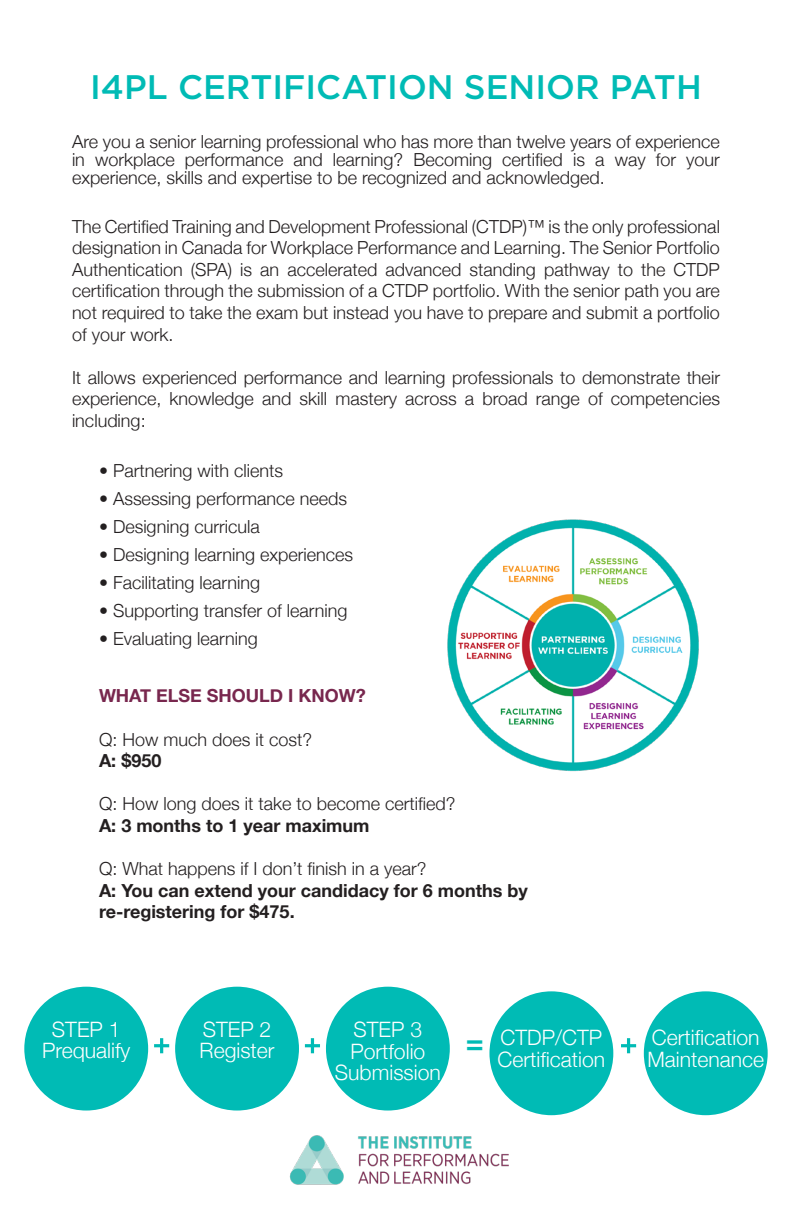
<style>
.page{position:relative;width:792px;height:1224px;background:#fff}
.page>*{position:absolute;margin:0;border:0;box-sizing:border-box;transform-origin:0 0}
.t1{font:500 34px "Gotham";color:#00bbb5}
.t2{font:700 30px "Helvetica Neue";color:#00bbb5}
.t3{font:300 21.2px/21.2px "Helvetica Neue";color:#fff}
.t4{font:300 18px/21.6px "Helvetica Neue";color:#231f20;text-align:justify}
.t5{font:700 18px "Helvetica Neue";color:#231f20}
.t6{font:700 18px "Helvetica Neue";color:#78274e}
</style>
<div class="page">
<img style="left:289px;top:1135px;width:220px;height:50px">
<div style="left:24px;top:987px;width:124px;height:124px;background:#00bbb5;border-radius:50%"></div>
<div style="left:175px;top:987px;width:124px;height:124px;background:#00bbb5;border-radius:50%"></div>
<div style="left:326px;top:987px;width:124px;height:124px;background:#00bbb5;border-radius:50%"></div>
<img style="left:447px;top:519px;width:252px;height:253px">
<div style="left:489px;top:991px;width:124px;height:124px;background:#00bbb5;border-radius:50%"></div>
<div style="left:644px;top:991px;width:124px;height:124px;background:#00bbb5;border-radius:50%"></div>
<svg style="left:154px;top:1038px;width:15px;height:15px"></svg>
<svg style="left:305px;top:1038px;width:15px;height:15px"></svg>
<svg style="left:621px;top:1038px;width:15px;height:15px"></svg>
<p class="t1" style="left:90px;top:65px;width:613px">I4PL CERTIFICATION SENIOR PATH</p>
<p class="t4" style="left:72px;top:131px;width:650px;line-height:18px">Are you a senior learning professional who has more than twelve years of experience in workplace performance and learning? Becoming certified is a way for your experience, skills and expertise to be recognized and acknowledged.</p>
<p class="t4" style="left:72px;top:214px;width:650px">The Certified Training and Development Professional (CTDP)™ is the only professional designation in Canada for Workplace Performance and Learning. The Senior Portfolio Authentication (SPA) is an accelerated advanced standing pathway to the CTDP certification through the submission of a CTDP portfolio. With the senior path you are not required to take the exam but instead you have to prepare and submit a portfolio of your work.</p>
<p class="t4" style="left:72px;top:365px;width:650px">It allows experienced performance and learning professionals to demonstrate their experience, knowledge and skill mastery across a broad range of competencies including:</p>
<p class="t4" style="left:99px;top:458px;width:186px">• Partnering with clients</p>
<p class="t4" style="left:99px;top:486px;width:250px">• Assessing performance needs</p>
<p class="t4" style="left:99px;top:514px;width:162px">• Designing curricula</p>
<p class="t4" style="left:99px;top:542px;width:256px">• Designing learning experiences</p>
<p class="t4" style="left:99px;top:570px;width:163px">• Facilitating learning</p>
<p class="t4" style="left:99px;top:598px;width:250px">• Supporting transfer of learning</p>
<p class="t4" style="left:99px;top:626px;width:160px">• Evaluating learning</p>
<p class="t6" style="left:99px;top:682px;width:268px">WHAT ELSE SHOULD I KNOW?</p>
<p class="t4" style="left:99px;top:727px;width:215px">Q: How much does it cost?</p>
<p class="t5" style="left:99px;top:747px;width:64px">A: $950</p>
<p class="t4" style="left:99px;top:792px;width:358px">Q: How long does it take to become certified?</p>
<p class="t5" style="left:99px;top:812px;width:272px">A: 3 months to 1 year maximum</p>
<p class="t4" style="left:99px;top:857px;width:329px">Q: What happens if I don’t finish in a year?</p>
<p class="t5" style="left:99px;top:876px;width:430px">A: You can extend your candidacy for 6 months by</p>
<p class="t5" style="left:99px;top:898px;width:197px">re-registering for $475.</p>
<p class="t3" style="left:52px;top:1018px;width:70px">STEP 1</p>
<p class="t3" style="left:42px;top:1039px;width:90px">Prequalify</p>
<p class="t3" style="left:203px;top:1018px;width:70px">STEP 2</p>
<p class="t3" style="left:200px;top:1039px;width:77px">Register</p>
<p class="t3" style="left:353px;top:1018px;width:70px">STEP 3</p>
<p class="t3" style="left:350px;top:1039px;width:77px">Portfolio</p>
<p class="t3" style="left:335px;top:1060px;width:108px">Submission</p>
<p class="t2" style="left:466px;top:1019px;width:19px">=</p>
<p class="t3" style="left:501px;top:1026px;width:103px">CTDP/CTP</p>
<p class="t3" style="left:498px;top:1047px;width:109px">Certification</p>
<p class="t3" style="left:647px;top:1026px;width:118px">Certification<br>Maintenance</p>
</div>
